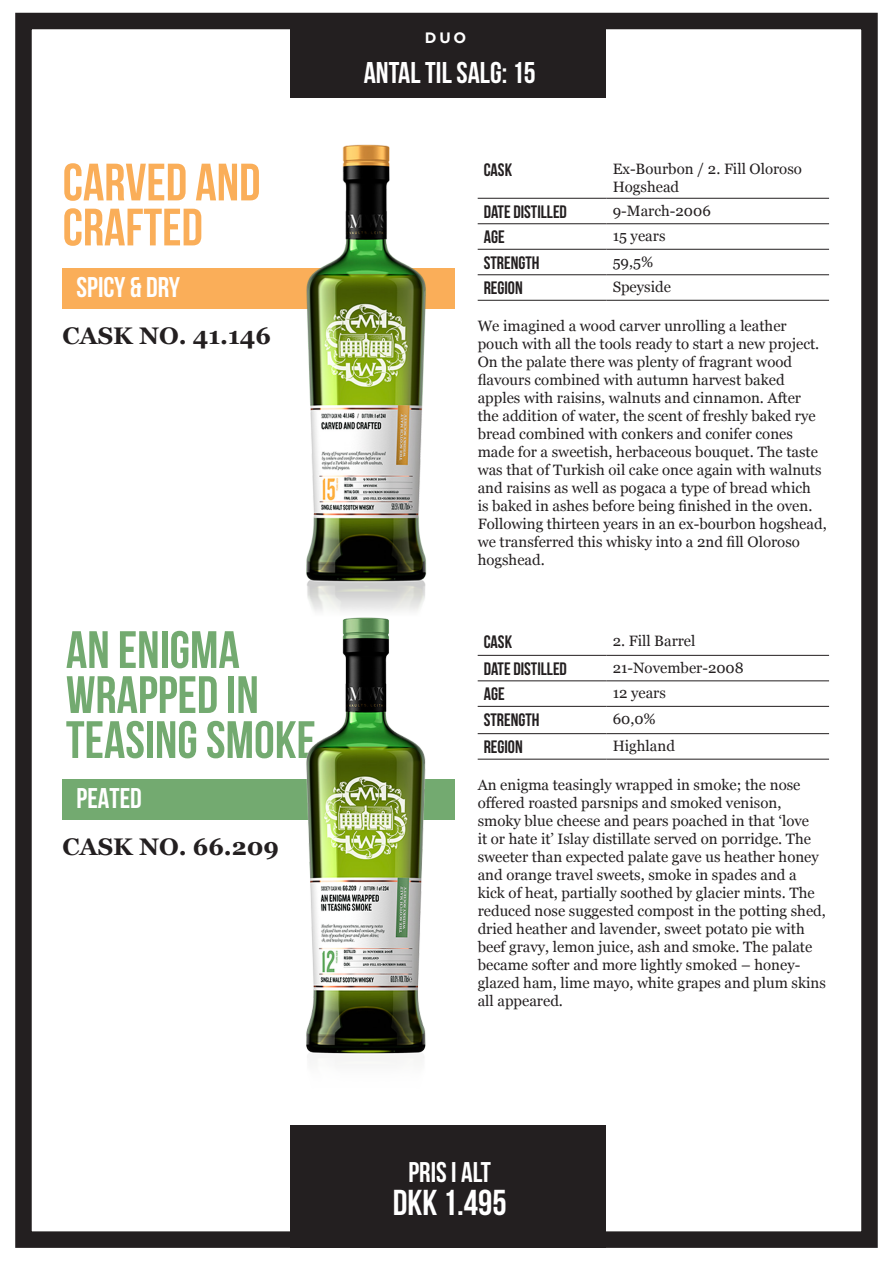
<style>
.page{position:relative;width:893px;height:1263px;background:#fff}
.page>*{position:absolute;margin:0;border:0;box-sizing:border-box;transform-origin:0 0}
.t1{font:700 52.5px/45px "Bebas Neue";color:#73aa70}
.t2{font:700 52.5px/45px "Bebas Neue";color:#faae59}
.t3{font:700 36px "Bebas Neue";color:#fff}
.t4{font:700 30px "Bebas Neue";color:#fff}
.t5{font:700 28.5px "Bebas Neue";color:#fff}
.t6{font:700 24px "Georgia";color:#231f20}
.t7{font:700 18px "Bebas Neue";color:#231f20}
.t8{font:15px/18px "Georgia";color:#231f20}
.t9{font:700 15px "Gotham";color:#fff}
</style>
<div class="page">
<div style="left:15px;top:13px;width:863px;height:1235px;border:16px solid #231f20"></div>
<div style="left:290px;top:14px;width:316px;height:84px;background:#231f20"></div>
<div style="left:290px;top:1126px;width:316px;height:122px;background:#231f20"></div>
<div style="left:62px;top:268px;width:393px;height:40px;background:#faae59"></div>
<img style="left:303px;top:144px;width:127px;height:423px">
<hr style="left:478px;top:198px;width:129px;height:1px;background:#231f20">
<hr style="left:607px;top:198px;width:222px;height:1px;background:#231f20">
<hr style="left:478px;top:223px;width:129px;height:1px;background:#231f20">
<hr style="left:607px;top:223px;width:222px;height:1px;background:#231f20">
<hr style="left:478px;top:249px;width:129px;height:1px;background:#231f20">
<hr style="left:607px;top:249px;width:222px;height:1px;background:#231f20">
<hr style="left:478px;top:274px;width:129px;height:1px;background:#231f20">
<hr style="left:607px;top:274px;width:222px;height:1px;background:#231f20">
<hr style="left:478px;top:300px;width:129px;height:1px;background:#231f20">
<hr style="left:607px;top:300px;width:222px;height:1px;background:#231f20">
<div style="left:62px;top:779px;width:393px;height:40px;background:#73aa70"></div>
<img style="left:303px;top:567px;width:127px;height:493px">
<hr style="left:478px;top:655px;width:129px;height:1px;background:#231f20">
<hr style="left:607px;top:655px;width:222px;height:1px;background:#231f20">
<hr style="left:478px;top:680px;width:129px;height:1px;background:#231f20">
<hr style="left:607px;top:680px;width:222px;height:1px;background:#231f20">
<hr style="left:478px;top:706px;width:129px;height:1px;background:#231f20">
<hr style="left:607px;top:706px;width:222px;height:1px;background:#231f20">
<hr style="left:478px;top:733px;width:129px;height:1px;background:#231f20">
<hr style="left:607px;top:733px;width:222px;height:1px;background:#231f20">
<hr style="left:478px;top:759px;width:129px;height:1px;background:#231f20">
<hr style="left:607px;top:759px;width:222px;height:1px;background:#231f20">
<p class="t2" style="left:63px;top:159px;width:199px">CARVED AND<br>CRAFTED</p>
<p class="t5" style="left:77px;top:272px;width:105px">SPICY &amp; DRY</p>
<p class="t6" style="left:62px;top:317px;width:210px">CASK NO. 41.146</p>
<p class="t1" style="left:66px;top:627px;width:251px">AN ENIGMA<br>WRAPPED IN<br>TEASING SMOKE</p>
<p class="t5" style="left:77px;top:783px;width:67px">PEATED</p>
<p class="t6" style="left:62px;top:828px;width:218px">CASK NO. 66.209</p>
<p class="t9" style="left:425px;top:29px;width:43px">DUO</p>
<p class="t4" style="left:364px;top:56px;width:174px">ANTAL TIL SALG: 15</p>
<p class="t7" style="left:484px;top:160px;width:30px">CASK</p>
<p class="t8" style="left:613px;top:159px;width:191px">Ex-Bourbon / 2. Fill Oloroso<br>Hogshead</p>
<p class="t7" style="left:484px;top:202px;width:85px">DATE DISTILLED</p>
<p class="t8" style="left:613px;top:201px;width:100px">9-March-2006</p>
<p class="t7" style="left:484px;top:227px;width:22px">AGE</p>
<p class="t8" style="left:613px;top:226px;width:54px">15 years</p>
<p class="t7" style="left:484px;top:253px;width:57px">STRENGTH</p>
<p class="t8" style="left:613px;top:252px;width:42px">59,5%</p>
<p class="t7" style="left:484px;top:278px;width:41px">REGION</p>
<p class="t8" style="left:613px;top:277px;width:60px">Speyside</p>
<p class="t8" style="left:478px;top:316px;width:351px">We imagined a wood carver unrolling a leather pouch with all the tools ready to start a new project.<br>On the palate there was plenty of fragrant wood flavours combined with autumn harvest baked apples with raisins, walnuts and cinnamon. After<br>the addition of water, the scent of freshly baked rye bread combined with conkers and conifer cones made for a sweetish, herbaceous bouquet. The taste was that of Turkish oil cake once again with walnuts and raisins as well as pogaca a type of bread which<br>is baked in ashes before being finished in the oven.<br>Following thirteen years in an ex-bourbon hogshead, we transferred this whisky into a 2nd fill Oloroso hogshead.</p>
<p class="t7" style="left:484px;top:632px;width:30px">CASK</p>
<p class="t8" style="left:613px;top:631px;width:84px">2. Fill Barrel</p>
<p class="t7" style="left:484px;top:659px;width:85px">DATE DISTILLED</p>
<p class="t8" style="left:613px;top:658px;width:133px">21-November-2008</p>
<p class="t7" style="left:484px;top:684px;width:22px">AGE</p>
<p class="t8" style="left:613px;top:683px;width:55px">12 years</p>
<p class="t7" style="left:484px;top:710px;width:57px">STRENGTH</p>
<p class="t8" style="left:613px;top:709px;width:45px">60,0%</p>
<p class="t7" style="left:484px;top:737px;width:41px">REGION</p>
<p class="t8" style="left:613px;top:736px;width:64px">Highland</p>
<p class="t8" style="left:478px;top:775px;width:350px">An enigma teasingly wrapped in smoke; the nose offered roasted parsnips and smoked venison, smoky blue cheese and pears poached in that ‘love<br>it or hate it’ Islay distillate served on porridge. The sweeter than expected palate gave us heather honey and orange travel sweets, smoke in spades and a kick of heat, partially soothed by glacier mints. The reduced nose suggested compost in the potting shed, dried heather and lavender, sweet potato pie with beef gravy, lemon juice, ash and smoke. The palate became softer and more lightly smoked – honey&shy;glazed ham, lime mayo, white grapes and plum skins all appeared.</p>
<p class="t5" style="left:408px;top:1157px;width:84px">PRIS I ALT</p>
<p class="t3" style="left:393px;top:1183px;width:115px">DKK 1.495</p>
</div>
